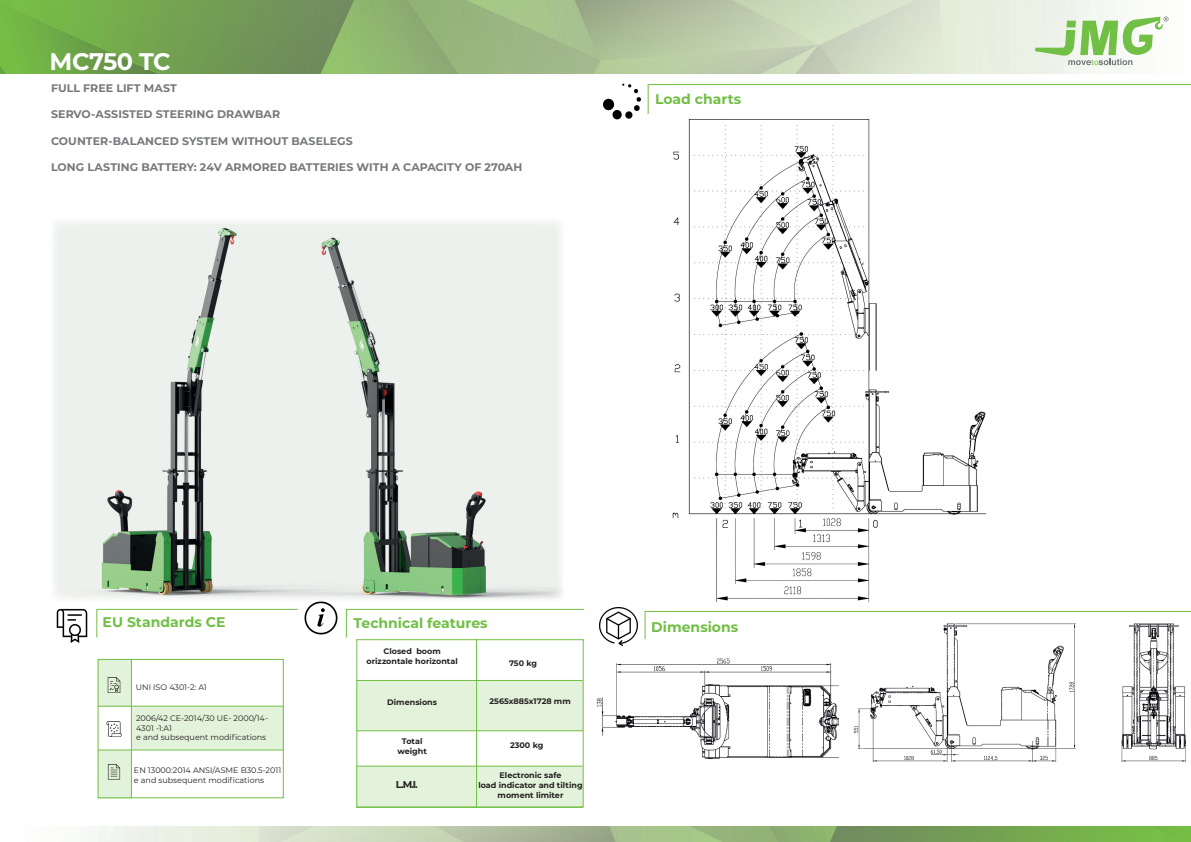
<style>
.page{position:relative;width:1191px;height:842px;background:#fff}
.page>*{position:absolute;margin:0;border:0;box-sizing:border-box;transform-origin:0 0}
.t1{font:700 24px "Montserrat";letter-spacing:-.02em;color:#fff}
.t2{font:700 14px "Montserrat";color:#71bf44}
.t3{font:700 11px "Montserrat";letter-spacing:.005em;color:#76787b}
.t4{font:700 10px "Montserrat";color:#231f20}
.t5{font:8px/9.6px "Montserrat";color:#231f20}
.t6{font:700 8px "Montserrat";color:#231f20}
</style>
<div class="page">
<img style="left:0;top:0;width:1169px;height:74px">
<img style="left:86px;top:826px;width:1105px;height:16px">
<hr style="left:648px;top:84px;width:543px;height:1px;background:#71bf44">
<svg style="left:1035px;top:16px;width:133px;height:49px"></svg>
<hr style="left:647px;top:84px;width:1px;height:30px;background:#71bf44">
<hr style="left:645px;top:611px;width:546px;height:1px;background:#71bf44">
<svg style="left:644px;top:611px;width:1px;height:28px"></svg>
<img style="left:600px;top:608px;width:37px;height:37px">
<hr style="left:97px;top:609px;width:201px;height:1px;background:#71bf44">
<svg style="left:96px;top:609px;width:1px;height:28px"></svg>
<img style="left:56px;top:608px;width:32px;height:35px">
<img style="left:603px;top:83px;width:38px;height:37px">
<div style="left:357px;top:680px;width:226px;height:50px;background:#e3f2da"></div>
<div style="left:356px;top:766px;width:226px;height:41px;background:#e3f2da"></div>
<div style="left:356px;top:639px;width:227px;height:168px;border:1px solid #71bf44"></div>
<hr style="left:356px;top:680px;width:226px;height:1px;background:#71bf44">
<hr style="left:357px;top:730px;width:226px;height:1px;background:#71bf44">
<hr style="left:476px;top:639px;width:1px;height:168px;background:#71bf44">
<hr style="left:356px;top:807px;width:226px;height:1px;background:#71bf44">
<hr style="left:356px;top:766px;width:226px;height:1px;background:#71bf44">
<hr style="left:346px;top:609px;width:238px;height:1px;background:#71bf44">
<svg style="left:346px;top:609px;width:1px;height:28px"></svg>
<img style="left:304px;top:601px;width:34px;height:34px">
<img style="left:672px;top:119px;width:315px;height:484px">
<img style="left:596px;top:658px;width:243px;height:101px">
<img style="left:853px;top:623px;width:333px;height:140px">
<div style="left:98px;top:659px;width:185px;height:139px;border:1px solid #71bf44"></div>
<div style="left:98px;top:660px;width:33px;height:46px;background:#e3f2da"></div>
<div style="left:132px;top:706px;width:151px;height:44px;background:#e3f2da"></div>
<div style="left:98px;top:750px;width:33px;height:48px;background:#e3f2da"></div>
<hr style="left:98px;top:706px;width:185px;height:1px;background:#71bf44">
<hr style="left:98px;top:750px;width:185px;height:1px;background:#71bf44">
<hr style="left:131px;top:659px;width:1px;height:139px;background:#71bf44">
<img style="left:107px;top:677px;width:14px;height:15px">
<img style="left:107px;top:721px;width:15px;height:15px">
<img style="left:107px;top:765px;width:14px;height:15px">
<img style="left:54px;top:221px;width:508px;height:378px">
<p class="t1" style="left:50px;top:44px;width:123px">MC750 TC</p>
<p class="t3" style="left:51px;top:80px;width:128px">FULL FREE LIFT MAST</p>
<p class="t3" style="left:51px;top:106px;width:231px">SERVO-ASSISTED STEERING DRAWBAR</p>
<p class="t3" style="left:51px;top:133px;width:303px">COUNTER-BALANCED SYSTEM WITHOUT BASELEGS</p>
<p class="t3" style="left:51px;top:159px;width:473px">LONG LASTING BATTERY: 24V ARMORED BATTERIES WITH A CAPACITY OF 270AH</p>
<p class="t2" style="left:655px;top:89px;width:88px">Load charts</p>
<p class="t2" style="left:103px;top:612px;width:124px">EU Standards CE</p>
<p class="t5" style="left:136px;top:682px;width:72px">UNI ISO 4301-2: A1</p>
<p class="t5" style="left:136px;top:713px;width:133px">2006/42 CE-2014/30 UE- 2000/14-<br>4301 -1:A1</p>
<p class="t5" style="left:136px;top:732px;width:132px">e and subsequent modifications</p>
<p class="t5" style="left:134px;top:765px;width:149px">EN 13000:2014 ANSI/ASME B30.5-2011</p>
<p class="t5" style="left:134px;top:775px;width:132px">e and subsequent modifications</p>
<p class="t2" style="left:353px;top:613px;width:136px">Technical features</p>
<p class="t6" style="left:383px;top:646px;width:59px">Closed boom</p>
<p class="t6" style="left:366px;top:655px;width:93px">orizzontale horizontal</p>
<p class="t6" style="left:509px;top:657px;width:29px">750 kg</p>
<p class="t6" style="left:387px;top:696px;width:51px">Dimensions</p>
<p class="t6" style="left:489px;top:696px;width:83px">2565x885x1728 mm</p>
<p class="t6" style="left:402px;top:735px;width:22px">Total</p>
<p class="t6" style="left:397px;top:745px;width:31px">weight</p>
<p class="t6" style="left:510px;top:739px;width:35px">2300 kg</p>
<p class="t4" style="left:396px;top:777px;width:23px">L.M.I.</p>
<p class="t6" style="left:499px;top:770px;width:63px">Electronic safe</p>
<p class="t6" style="left:478px;top:779px;width:106px">load indicator and tilting</p>
<p class="t6" style="left:497px;top:789px;width:67px">moment limiter</p>
<p class="t2" style="left:651px;top:617px;width:88px">Dimensions</p>
</div>
